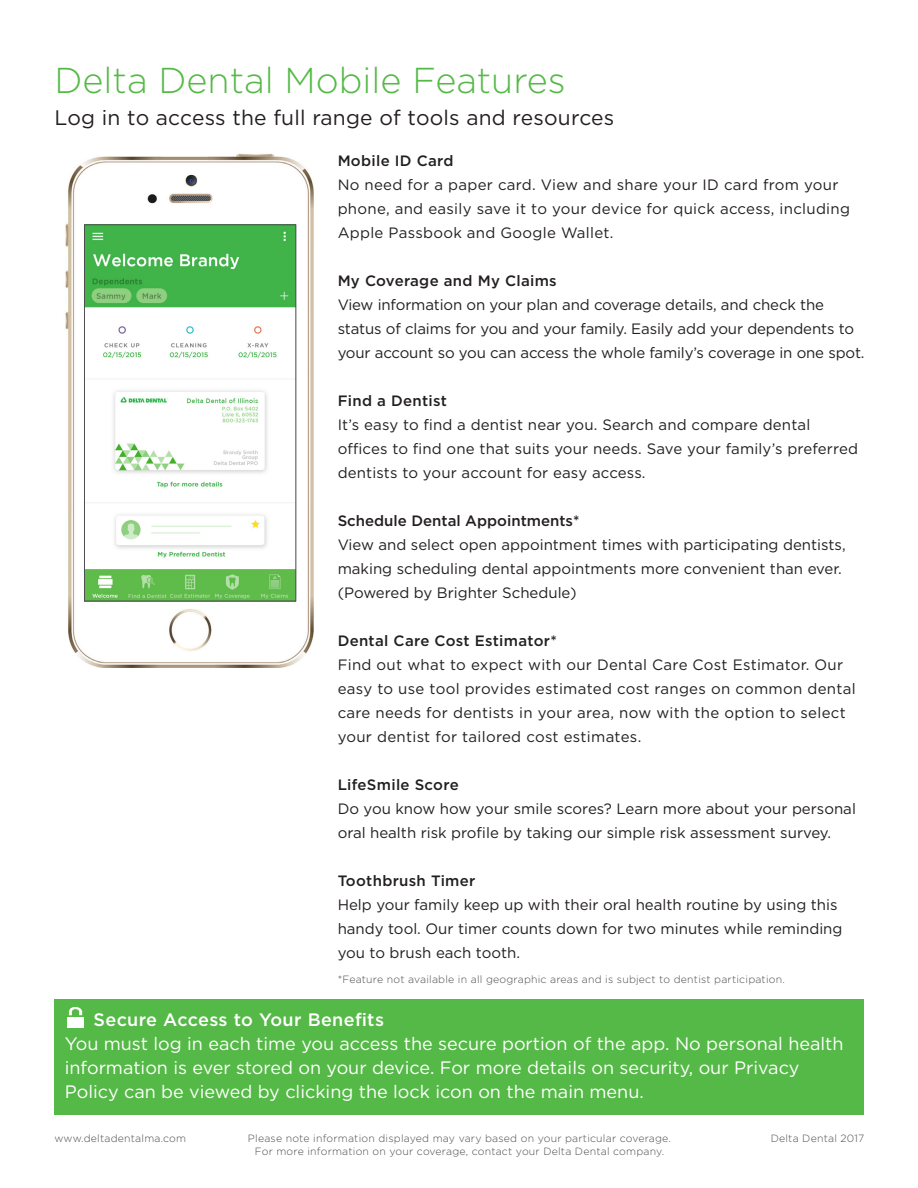
<style>
.page{position:relative;width:918px;height:1188px;background:#fff}
.page>*{position:absolute;margin:0;border:0;box-sizing:border-box;transform-origin:0 0}
.t1{font:300 36px "Gotham";color:#55b947}
.t2{font:21px "Gotham";letter-spacing:.01em;color:#231f20}
.t3{font:18px/24px "Gotham";color:#fff}
.t4{font:500 18px "Gotham";letter-spacing:.02em;color:#fff}
.t5{font:15px/24px "Gotham";color:#231f20}
.t6{font:15px/24px "Gotham";letter-spacing:.02em;color:#231f20}
.t7{font:500 15px "Gotham";letter-spacing:.02em;color:#231f20}
.t8{font:500 15px "Gotham";color:#231f20}
.t9{font:300 10.5px "Gotham";letter-spacing:.02em;color:#4d4d4f}
</style>
<div class="page">
<img style="left:65px;top:154px;width:249px;height:514px">
<img style="left:86px;top:227px;width:208px;height:372px">
<div style="left:84px;top:225px;width:212px;height:376px;border:1px solid #4d4d4f"></div>
<div style="left:54px;top:999px;width:810px;height:115px;background:#55b947"></div>
<div style="left:68px;top:1017px;width:16px;height:11px;background:#fff"></div>
<svg style="left:69px;top:1007px;width:13px;height:8px"></svg>
<p class="t1" style="left:54px;top:58px;width:513px">Delta Dental Mobile Features</p>
<p class="t2" style="left:54px;top:104px;width:561px">Log in to access the full range of tools and resources</p>
<p class="t7" style="left:338px;top:151px;width:117px">Mobile ID Card</p>
<p class="t6" style="left:338px;top:172px;width:514px">No need for a paper card. View and share your ID card from your phone, and easily save it to your device for quick access, including<br>Apple Passbook and Google Wallet.</p>
<p class="t7" style="left:338px;top:271px;width:221px">My Coverage and My Claims</p>
<p class="t5" style="left:338px;top:292px;width:528px">View information on your plan and coverage details, and check the status of claims for you and your family. Easily add your dependents to your account so you can access the whole family’s coverage in one spot.</p>
<p class="t7" style="left:338px;top:391px;width:111px">Find a Dentist</p>
<p class="t5" style="left:338px;top:412px;width:522px">It’s easy to find a dentist near you. Search and compare dental offices to find one that suits your needs. Save your family’s preferred dentists to your account for easy access.</p>
<p class="t8" style="left:338px;top:511px;width:243px">Schedule Dental Appointments*</p>
<p class="t5" style="left:338px;top:532px;width:510px">View and select open appointment times with participating dentists, making scheduling dental appointments more convenient than ever. (Powered by Brighter Schedule)</p>
<p class="t7" style="left:338px;top:631px;width:221px">Dental Care Cost Estimator*</p>
<p class="t6" style="left:338px;top:652px;width:520px">Find out what to expect with our Dental Care Cost Estimator. Our easy to use tool provides estimated cost ranges on common dental care needs for dentists in your area, now with the option to select your dentist for tailored cost estimates.</p>
<p class="t7" style="left:338px;top:775px;width:123px">LifeSmile Score</p>
<p class="t5" style="left:338px;top:796px;width:520px">Do you know how your smile scores? Learn more about your personal oral health risk profile by taking our simple risk assessment survey.</p>
<p class="t7" style="left:338px;top:871px;width:139px">Toothbrush Timer</p>
<p class="t5" style="left:338px;top:892px;width:506px">Help your family keep up with their oral health routine by using this handy tool. Our timer counts down for two minutes while reminding you to brush each tooth.</p>
<p class="t9" style="left:338px;top:973px;width:449px">*Feature not available in all geographic areas and is subject to dentist participation.</p>
<p class="t4" style="left:94px;top:1008px;width:292px">Secure Access to Your Benefits</p>
<p class="t3" style="left:65px;top:1031px;width:780px">You must log in each time you access the secure portion of the app. No personal health information is ever stored on your device. For more details on security, our Privacy<br>Policy can be viewed by clicking the lock icon on the main menu.</p>
<p class="t9" style="left:54px;top:1132px;width:133px">www.deltadentalma.com</p>
<p class="t9" style="left:248px;top:1132px;width:425px">Please note information displayed may vary based on your particular coverage.</p>
<p class="t9" style="left:771px;top:1132px;width:95px">Delta Dental 2017</p>
<p class="t9" style="left:255px;top:1145px;width:411px">For more information on your coverage, contact your Delta Dental company.</p>
</div>
